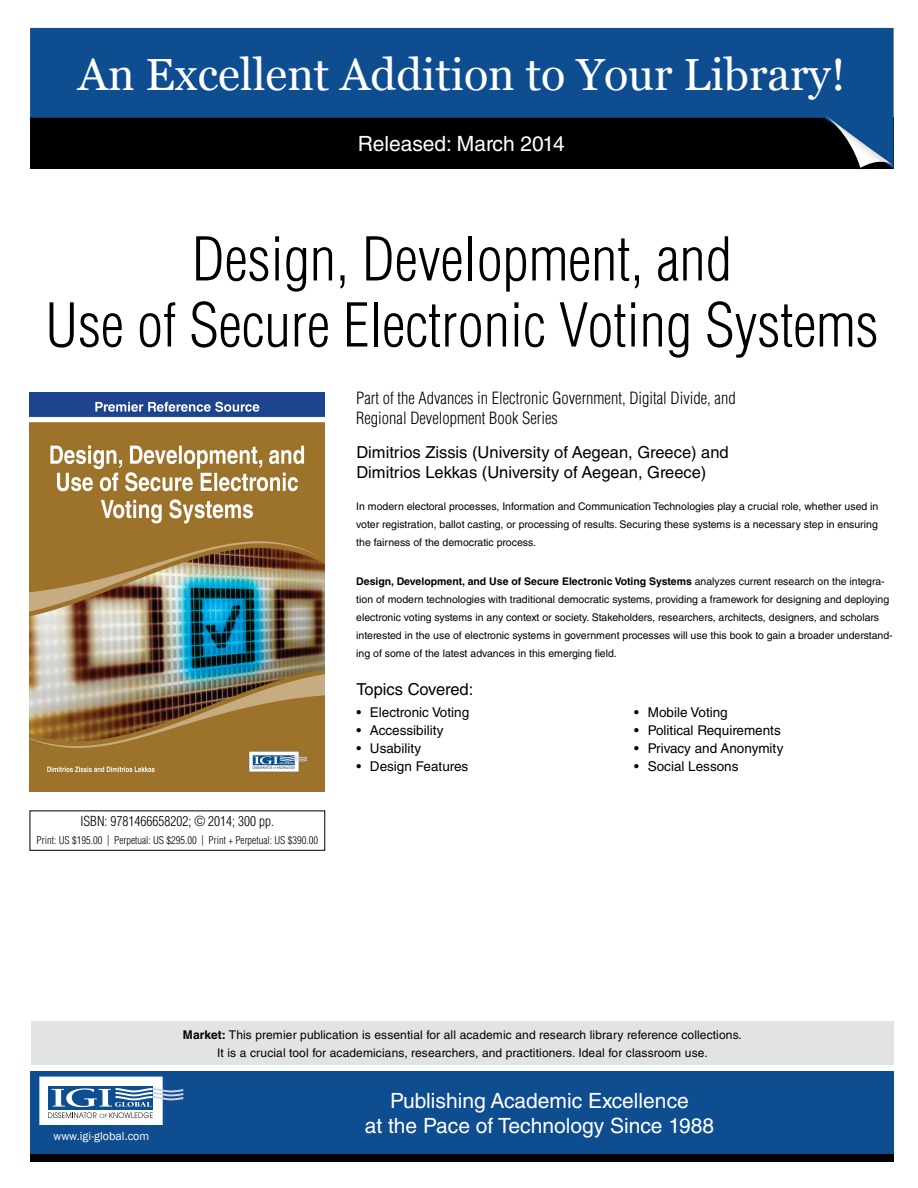
<style>
.page{position:relative;width:918px;height:1188px;background:#fff}
.page>*{position:absolute;margin:0;border:0;box-sizing:border-box;transform-origin:0 0}
.t1{font:300 condensed 58.95px/66px "Helvetica LT Std";color:#000;text-align:center}
.t2{font:45px "Vani";color:#fff}
.t3{font:21px/25.2px "Helvetica LT Std";color:#fff;text-align:center}
.t4{font:16.5px/19.8px "Helvetica LT Std";color:#000}
.t5{font:300 condensed 16.5px/19.8px "Helvetica LT Std";color:#000}
.t6{font:13.5px "Helvetica LT Std";color:#000}
.t7{font:300 condensed 13.5px "Helvetica LT Std";color:#000}
.t8{font:12px/18px "Helvetica LT Std";letter-spacing:.01em;color:#000;text-align:center}
.t9{font:12px "Franklin Gothic";color:#fff}
.t10{font:10.5px/18px "Helvetica LT Std";color:#000;text-align:justify}
.t11{font:300 condensed 10.5px "Helvetica LT Std";color:#000}
.s1{font-weight:700}
</style>
<div class="page">
<svg style="left:30px;top:28px;width:864px;height:141px;background:#09325f"></svg>
<div style="left:816px;top:111px;width:78px;height:63px;background:#000;opacity:.2"></div>
<svg style="left:824px;top:115px;width:69px;height:53px;background:#2f4d6d"></svg>
<div style="left:30px;top:811px;width:295px;height:40px;border:1px solid #000"></div>
<div style="left:30px;top:1071px;width:864px;height:83px;background:#0f4d91"></div>
<svg style="left:39px;top:1076px;width:144px;height:49px"></svg>
<div style="left:30px;top:1154px;width:864px;height:8px;background:#000"></div>
<img style="left:29px;top:392px;width:296px;height:399px">
<div style="left:31px;top:1021px;width:862px;height:44px;background:#e2e3e4"></div>
<h2 class="t2" style="left:78px;top:48px;width:769px">An Excellent Addition to Your Library!</h2>
<h3 class="t3" style="left:358px;top:131px;width:208px">Released: March 2014</h3>
<h1 class="t1" style="left:45px;top:226px;width:835px">Design, Development, and<br>Use of Secure Electronic Voting Systems</h1>
<h3 class="t5" style="left:356px;top:388px;width:381px">Part of the Advances in Electronic Government, Digital Divide, and<br>Regional Development Book Series</h3>
<h3 class="t4" style="left:356px;top:443px;width:374px">Dimitrios Zissis (University of Aegean, Greece) and<br>Dimitrios Lekkas (University of Aegean, Greece)</h3>
<p class="t10" style="left:356px;top:497px;width:524px">In modern electoral processes, Information and Communication Technologies play a crucial role, whether used in voter registration, ballot casting, or processing of results. Securing these systems is a necessary step in ensuring the fairness of the democratic process.</p>
<p class="t10" style="left:356px;top:572px;width:538px;text-align:left"><span class="s1">Design, Development, and Use of Secure Electronic Voting Systems</span> analyzes current research on the integra&shy;tion of modern technologies with traditional democratic systems, providing a framework for designing and deploying electronic voting systems in any context or society. Stakeholders, researchers, architects, designers, and scholars interested in the use of electronic systems in government processes will use this book to gain a broader understand&shy;ing of some of the latest advances in this emerging field.</p>
<p class="t7" style="left:81px;top:813px;width:195px">ISBN: 9781466658202; © 2014; 300 pp.</p>
<p class="t11" style="left:37px;top:834px;width:283px">Print: US $195.00 | Perpetual: US $295.00 | Print + Perpetual: US $390.00</p>
<h3 class="t4" style="left:356px;top:679px;width:118px">Topics Covered:</h3>
<p class="t6" style="left:356px;top:705px;width:114px">• Electronic Voting</p>
<p class="t6" style="left:356px;top:723px;width:89px">• Accessibility</p>
<p class="t6" style="left:356px;top:741px;width:66px">• Usability</p>
<p class="t6" style="left:356px;top:759px;width:113px">• Design Features</p>
<p class="t6" style="left:634px;top:705px;width:95px">• Mobile Voting</p>
<p class="t6" style="left:634px;top:723px;width:148px">• Political Requirements</p>
<p class="t6" style="left:634px;top:741px;width:151px">• Privacy and Anonymity</p>
<p class="t6" style="left:634px;top:759px;width:106px">• Social Lessons</p>
<p class="t9" style="left:53px;top:1128px;width:97px">www.igi-global.com</p>
<p class="t8" style="left:183px;top:1025px;width:560px"><span class="s1">Market:</span> This premier publication is essential for all academic and research library reference collections.<br>It is a crucial tool for academicians, researchers, and practitioners. Ideal for classroom use.</p>
<h3 class="t3" style="left:365px;top:1088px;width:351px">Publishing Academic Excellence<br>at the Pace of Technology Since 1988</h3>
</div>
